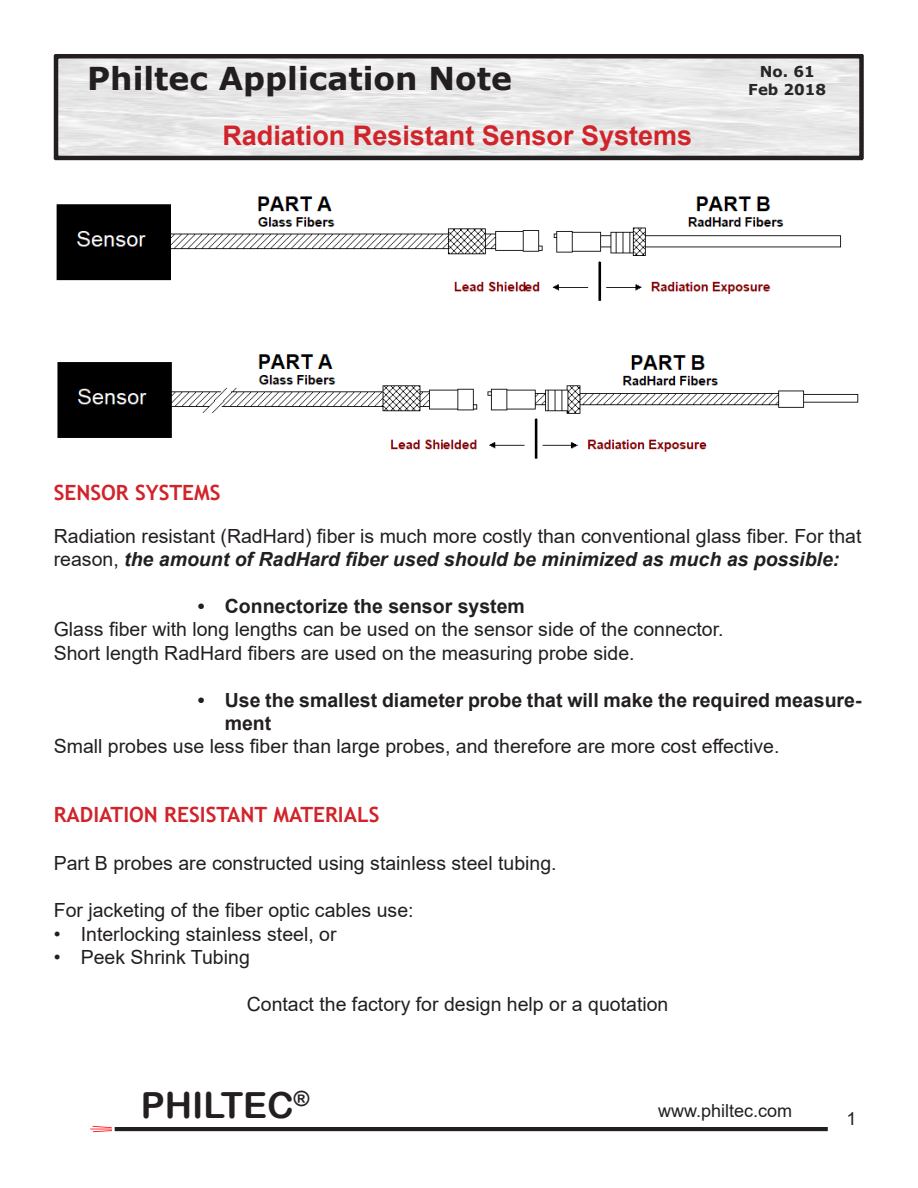
<style>
.page{position:relative;width:918px;height:1188px;background:#fff}
.page>*{position:absolute;margin:0;border:0;box-sizing:border-box;transform-origin:0 0}
.t1{font:36px "Arial Rounded MT Bold";color:#231f20}
.t2{font:700 31.5px "Verdana";color:#231f20}
.t3{font:700 27px "Arial";color:#d1232a}
.t4{font:700 21px "Trebuchet MS";color:#d1232a}
.t5{font:19.5px/23.4px "Arial";color:#231f20}
.t6{font:700 19.5px/23.4px "Arial";color:#231f20}
.t7{font:18px "Arial";color:#231f20}
.t8{font:700 15px "Verdana";color:#282526}
.s1{font-weight:700;font-style:italic}
</style>
<div class="page">
<div style="left:115px;top:1127px;width:713px;height:5px;background:#231f20"></div>
<svg style="left:90px;top:1126px;width:23px;height:6px"></svg>
<div style="left:54px;top:54px;width:810px;height:106px;border:4px solid #231f20"></div>
<img style="left:56px;top:196px;width:803px;height:263px">
<p class="t2" style="left:87px;top:56px;width:426px">Philtec Application Note</p>
<p class="t8" style="left:760px;top:60px;width:56px">No. 61</p>
<p class="t8" style="left:748px;top:78px;width:79px">Feb 2018</p>
<p class="t3" style="left:222px;top:116px;width:471px">Radiation Resistant Sensor Systems</p>
<p class="t4" style="left:54px;top:479px;width:168px">SENSOR SYSTEMS</p>
<p class="t5" style="left:54px;top:524px;width:809px">Radiation resistant (RadHard) fiber is much more costly than conventional glass fiber. For that reason, <span class="s1">the amount of RadHard fiber used should be minimized as much as possible:</span></p>
<p class="t6" style="left:198px;top:595px;width:329px">• Connectorize the sensor system</p>
<p class="t5" style="left:54px;top:618px;width:671px">Glass fiber with long lengths can be used on the sensor side of the connector.</p>
<p class="t5" style="left:54px;top:641px;width:582px">Short length RadHard fibers are used on the measuring probe side.</p>
<p class="t6" style="left:225px;top:688px;width:638px;text-indent:-27px">• Use the smallest diameter probe that will make the required measure&shy;ment</p>
<p class="t5" style="left:54px;top:735px;width:727px">Small probes use less fiber than large probes, and therefore are more cost effective.</p>
<p class="t4" style="left:54px;top:801px;width:327px">RADIATION RESISTANT MATERIALS</p>
<p class="t5" style="left:54px;top:852px;width:504px">Part B probes are constructed using stainless steel tubing.</p>
<p class="t5" style="left:54px;top:899px;width:361px">For jacketing of the fiber optic cables use:</p>
<p class="t5" style="left:54px;top:922px;width:284px">• Interlocking stainless steel, or</p>
<p class="t5" style="left:54px;top:945px;width:198px">• Peek Shrink Tubing</p>
<p class="t5" style="left:247px;top:992px;width:423px">Contact the factory for design help or a quotation</p>
<p class="t1" style="left:141px;top:1084px;width:170px">PHILTEC<sup>®</sup></p>
<p class="t7" style="left:658px;top:1098px;width:136px">www.philtec.com</p>
<p class="t7" style="left:846px;top:1106px;width:12px">1</p>
</div>
